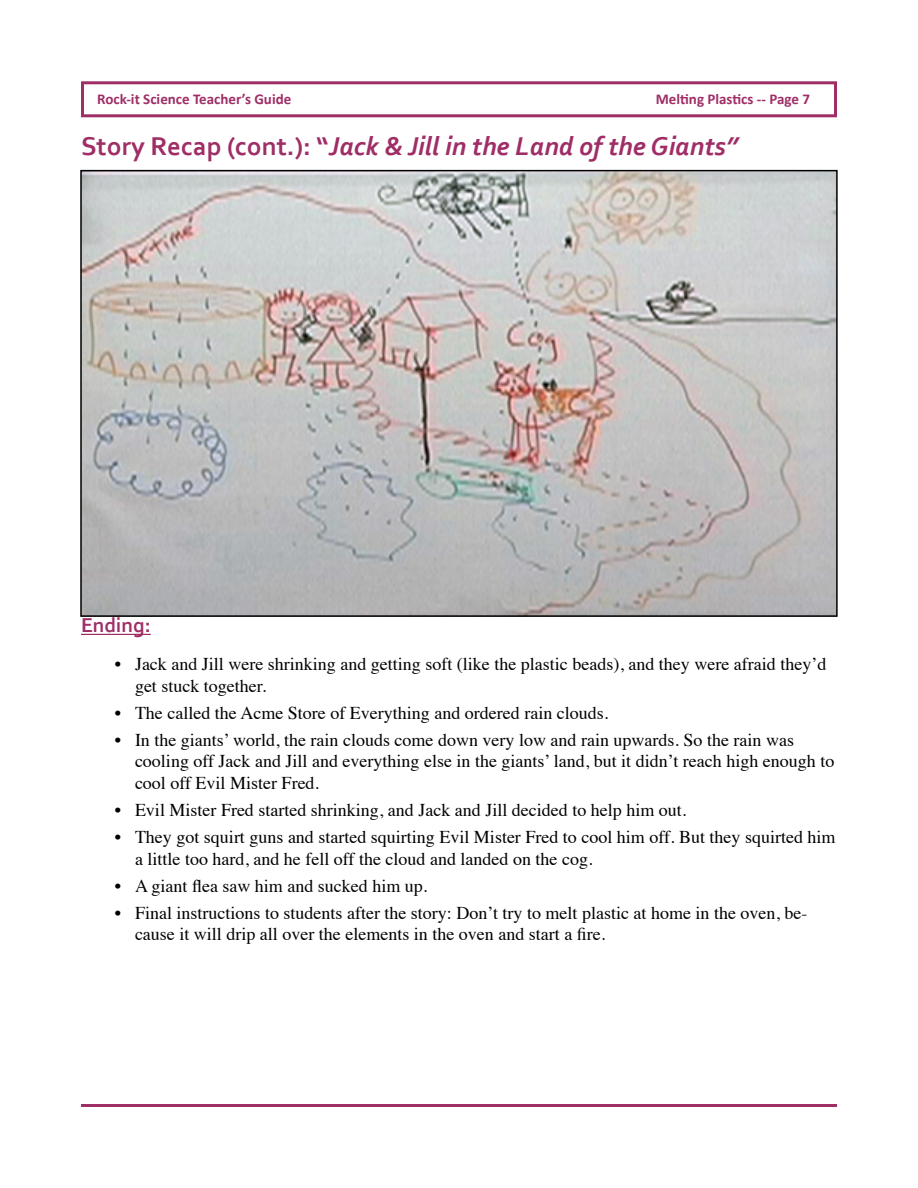
<style>
.page{position:relative;width:918px;height:1188px;background:#fff}
.page>*{position:absolute;margin:0;border:0;box-sizing:border-box;transform-origin:0 0}
.t1{font:italic 700 27px "Corbel";color:#9f2e66}
.t2{font:700 21px "Corbel";color:#9f2e66}
.t3{font:18px/21.6px "Times";color:#000}
.t4{font:700 15px "Calibri";color:#9f2e66}
.s1{font-style:normal}
</style>
<div class="page">
<div style="left:81px;top:81px;width:756px;height:36px;border:3px solid #9f2e66"></div>
<hr style="left:81px;top:1104px;width:756px;height:3px;background:#9f2e66">
<hr style="left:81px;top:634px;width:70px;height:1px;background:#9f2e66">
<img style="left:83px;top:173px;width:752px;height:441px">
<div style="left:80px;top:170px;width:758px;height:447px;border:2px solid #000"></div>
<p class="t4" style="left:97px;top:90px;width:196px">Rock-it Science Teacher’s Guide</p>
<p class="t4" style="left:656px;top:90px;width:156px">Melting Plastics -- Page 7</p>
<h1 class="t1" style="left:81px;top:129px;width:659px"><span class="s1">Story Recap (cont.): “</span>Jack &amp; Jill in the Land of the Giants”</h1>
<p class="t2" style="left:81px;top:612px;width:71px">Ending:</p>
<p class="t3" style="left:135px;top:652px;width:693px;text-indent:-20px">• Jack and Jill were shrinking and getting soft (like the plastic beads), and they were afraid they’d get stuck together.</p>
<p class="t3" style="left:115px;top:700px;width:493px">• The called the Acme Store of Everything and ordered rain clouds.</p>
<p class="t3" style="left:135px;top:727px;width:701px;text-indent:-20px">• In the giants’ world, the rain clouds come down very low and rain upwards. So the rain was cooling off Jack and Jill and everything else in the giants’ land, but it didn’t reach high enough to cool off Evil Mister Fred.</p>
<p class="t3" style="left:115px;top:798px;width:571px">• Evil Mister Fred started shrinking, and Jack and Jill decided to help him out.</p>
<p class="t3" style="left:135px;top:825px;width:702px;text-indent:-20px">• They got squirt guns and started squirting Evil Mister Fred to cool him off. But they squirted him a little too hard, and he fell off the cloud and landed on the cog.</p>
<p class="t3" style="left:115px;top:873px;width:312px">• A giant flea saw him and sucked him up.</p>
<p class="t3" style="left:135px;top:900px;width:674px;text-indent:-20px">• Final instructions to students after the story: Don’t try to melt plastic at home in the oven, be&shy;cause it will drip all over the elements in the oven and start a fire.</p>
</div>
